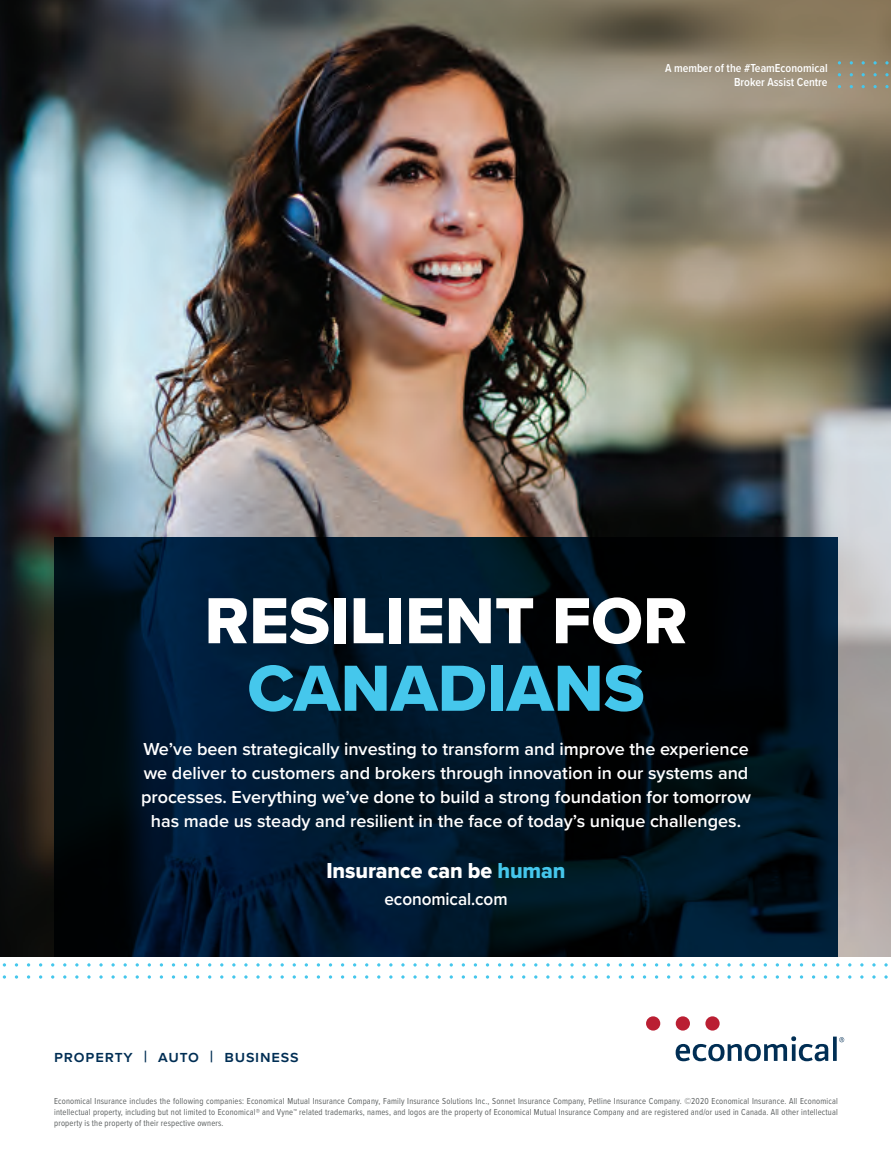
<style>
.page{position:relative;width:891px;height:1175px;background:#fff}
.page>*{position:absolute;margin:0;border:0;box-sizing:border-box;transform-origin:0 0}
.t1{font:67.5px/67.5px "Proxima Nova Extrabld";color:#fff;text-align:center}
.t2{font:22.5px "Proxima Nova Extrabld";letter-spacing:-.005em;color:#fff;scale:.95 1}
.t3{font:600 18px/24px "Proxima Nova";color:#fff;text-align:center}
.t4{font:600 18px "Proxima Nova";color:#fff;scale:.95 1}
.t5{font:600 16.5px "Proxima Nova";letter-spacing:.05em;color:#002e54}
.t6{font:600 12px/13.5px "Proxima Nova Cond";color:#fff;text-align:right}
.t7{font:9px/10.8px "Proxima Nova Cond";letter-spacing:.02em;color:#333838;text-align:justify;scale:.95 1}
.s1{color:#45c7ec}
</style>
<div class="page">
<img style="left:0;top:0;width:890px;height:956px">
<div style="left:705px;top:1016px;width:14px;height:14px;background:#ba1f33;border-radius:50%"></div>
<div style="left:675px;top:1016px;width:14px;height:14px;background:#ba1f33;border-radius:50%"></div>
<div style="left:646px;top:1016px;width:14px;height:14px;background:#ba1f33;border-radius:50%"></div>
<svg style="left:675px;top:1036px;width:169px;height:25px"></svg>
<svg style="left:54px;top:537px;width:783px;height:419px;background:#001222"></svg>
<p class="t6" style="left:665px;top:61px;width:164px">A member of the #TeamEconomical<br>Broker Assist Centre</p>
<p class="t1" style="left:204px;top:586px;width:484px">RESILIENT FOR<br><span class="s1">CANADIANS</span></p>
<p class="t3" style="left:141px;top:736px;width:611px">We’ve been strategically investing to transform and improve the experience we deliver to customers and brokers through innovation in our systems and processes. Everything we’ve done to build a strong foundation for tomorrow has made us steady and resilient in the face of today’s unique challenges.</p>
<p class="t2" style="left:326px;top:854px;width:253px">Insurance can be <span class="s1">human</span></p>
<p class="t4" style="left:384px;top:885px;width:131px">economical.com</p>
<p class="t5" style="left:54px;top:1043px;width:246px">property | auto | business</p>
<p class="t7" style="left:54px;top:1095px;width:826px">Economical Insurance includes the following companies: Economical Mutual Insurance Company, Family Insurance Solutions Inc., Sonnet Insurance Company, Petline Insurance Company. ©2020 Economical Insurance. All Economical intellectual property, including but not limited to Economical® and Vyne™ related trademarks, names, and logos are the property of Economical Mutual Insurance Company and are registered and/or used in Canada. All other intellectual property is the property of their respective owners.</p>
</div>
